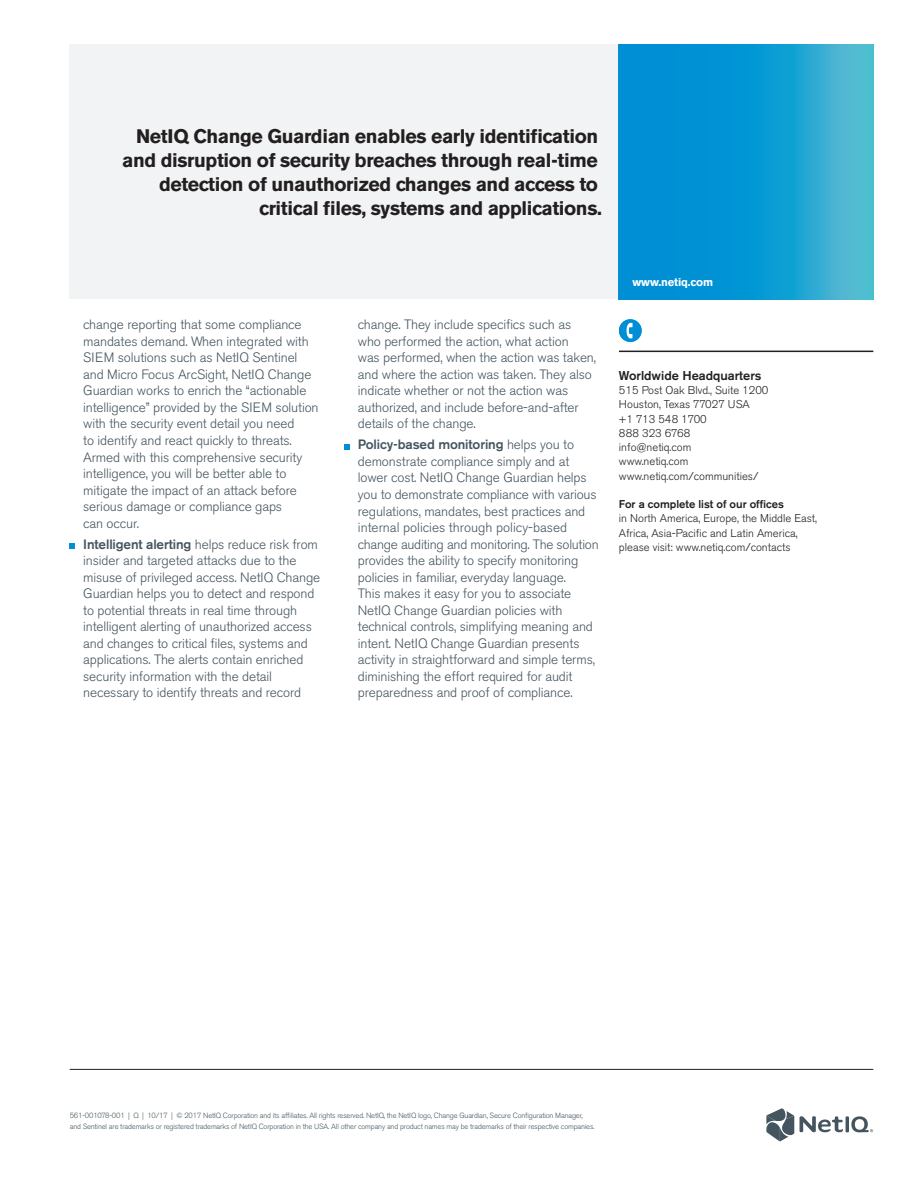
<style>
.page{position:relative;width:918px;height:1188px;background:#fff}
.page>*{position:absolute;margin:0;border:0;box-sizing:border-box;transform-origin:0 0}
.pull_quote_13_16_ali{font:700 19.5px/24px "Akzidenz Grotesk BE";letter-spacing:-.02em;color:#231f20;text-align:right}
.body_9_11_indent_ita{font:300 13.5px/16.5px "Akzidenz Grotesk BE";letter-spacing:-.01em;color:#45555f}
.caption_7_9_5_bold{font:500 12.75px "Akzidenz Grotesk BE";color:#231f20}
.caption_7_9_5{font:300 11.25px/14.2px "Akzidenz Grotesk BE";color:#231f20}
.caption_7_5_9_5_bold{font:700 11.25px "Akzidenz Grotesk BE";letter-spacing:-.01em;color:#fff}
.mousetype-legal_5_7{font:300 7.5px/10.5px "Akzidenz Grotesk BE";letter-spacing:-.02em;color:#45555f}
.s1{font-weight:500}
</style>
<div class="page">
<svg style="left:70px;top:543px;width:5px;height:6px"></svg>
<svg style="left:344px;top:444px;width:5px;height:5px"></svg>
<hr style="left:70px;top:1069px;width:803px;height:1px;background:#231f20">
<div style="left:70px;top:45px;width:549px;height:254px;background:#f2f3f4"></div>
<svg style="left:766px;top:1108px;width:28px;height:33px"></svg>
<hr style="left:846px;top:1116px;width:3px;height:16px;background:#45555f">
<svg style="left:851px;top:1116px;width:22px;height:16px"></svg>
<svg style="left:800px;top:1116px;width:43px;height:16px"></svg>
<hr style="left:619px;top:351px;width:254px;height:1px;background:#231f20">
<div style="left:619px;top:319px;width:23px;height:23px;background:#008fd5;border-radius:50%"></div>
<svg style="left:627px;top:323px;width:6px;height:15px"></svg>
<svg style="left:619px;top:45px;width:254px;height:254px;background:#149dd3"></svg>
<p class="pull_quote_13_16_ali" style="left:122px;top:125px;width:481px">NetIQ Change Guardian enables early identification and disruption of security breaches through real-time detection of unauthorized changes and access to critical files, systems and applications.</p>
<p class="body_9_11_indent_ita" style="left:83px;top:317px;width:237px">change reporting that some compliance mandates demand. When integrated with SIEM solutions such as NetIQ Sentinel and Micro Focus ArcSight, NetIQ Change Guardian works to enrich the “actionable intelligence” provided by the SIEM solution with the security event detail you need<br>to identify and react quickly to threats.<br>Armed with this comprehensive security intelligence, you will be better able to mitigate the impact of an attack before serious damage or compliance gaps<br>can occur.</p>
<p class="body_9_11_indent_ita" style="left:83px;top:536px;width:239px"><span class="s1">Intelligent alerting</span> helps reduce risk from insider and targeted attacks due to the misuse of privileged access. NetIQ Change Guardian helps you to detect and respond to potential threats in real time through intelligent alerting of unauthorized access and changes to critical files, systems and applications. The alerts contain enriched security information with the detail necessary to identify threats and record</p>
<p class="body_9_11_indent_ita" style="left:358px;top:317px;width:240px">change. They include specifics such as who performed the action, what action<br>was performed, when the action was taken, and where the action was taken. They also indicate whether or not the action was authorized, and include before-and-after details of the change.</p>
<p class="body_9_11_indent_ita" style="left:358px;top:437px;width:242px"><span class="s1">Policy-based monitoring</span> helps you to demonstrate compliance simply and at lower cost. NetIQ Change Guardian helps you to demonstrate compliance with various regulations, mandates, best practices and internal policies through policy-based change auditing and monitoring. The solution provides the ability to specify monitoring policies in familiar, everyday language.<br>This makes it easy for you to associate NetIQ Change Guardian policies with technical controls, simplifying meaning and intent. NetIQ Change Guardian presents activity in straightforward and simple terms, diminishing the effort required for audit preparedness and proof of compliance.</p>
<p class="caption_7_5_9_5_bold" style="left:632px;top:275px;width:82px">www.netiq.com</p>
<p class="caption_7_9_5_bold" style="left:619px;top:368px;width:144px">Worldwide Headquarters</p>
<p class="caption_7_9_5" style="left:619px;top:383px;width:151px">515 Post Oak Blvd., Suite 1200<br>Houston, Texas 77027 USA<br>+1 713 548 1700<br>888 323 6768<br>info@netiq.com<br>www.netiq.com www.netiq.com/communities/</p>
<p class="caption_7_9_5" style="left:619px;top:497px;width:200px"><span class="s1">For a complete list of our offices<br></span>in North America, Europe, the Middle East, Africa, Asia-Pacific and Latin America, please visit: www.netiq.com/contacts</p>
<p class="mousetype-legal_5_7" style="left:70px;top:1110px;width:526px">561-001078-001 | Q | 10/17 | © 2017 NetIQ Corporation and its affiliates. All rights reserved. NetIQ, the NetIQ logo, Change Guardian, Secure Configuration Manager, and Sentinel are trademarks or registered trademarks of NetIQ Corporation in the USA. All other company and product names may be trademarks of their respective companies.</p>
</div>
